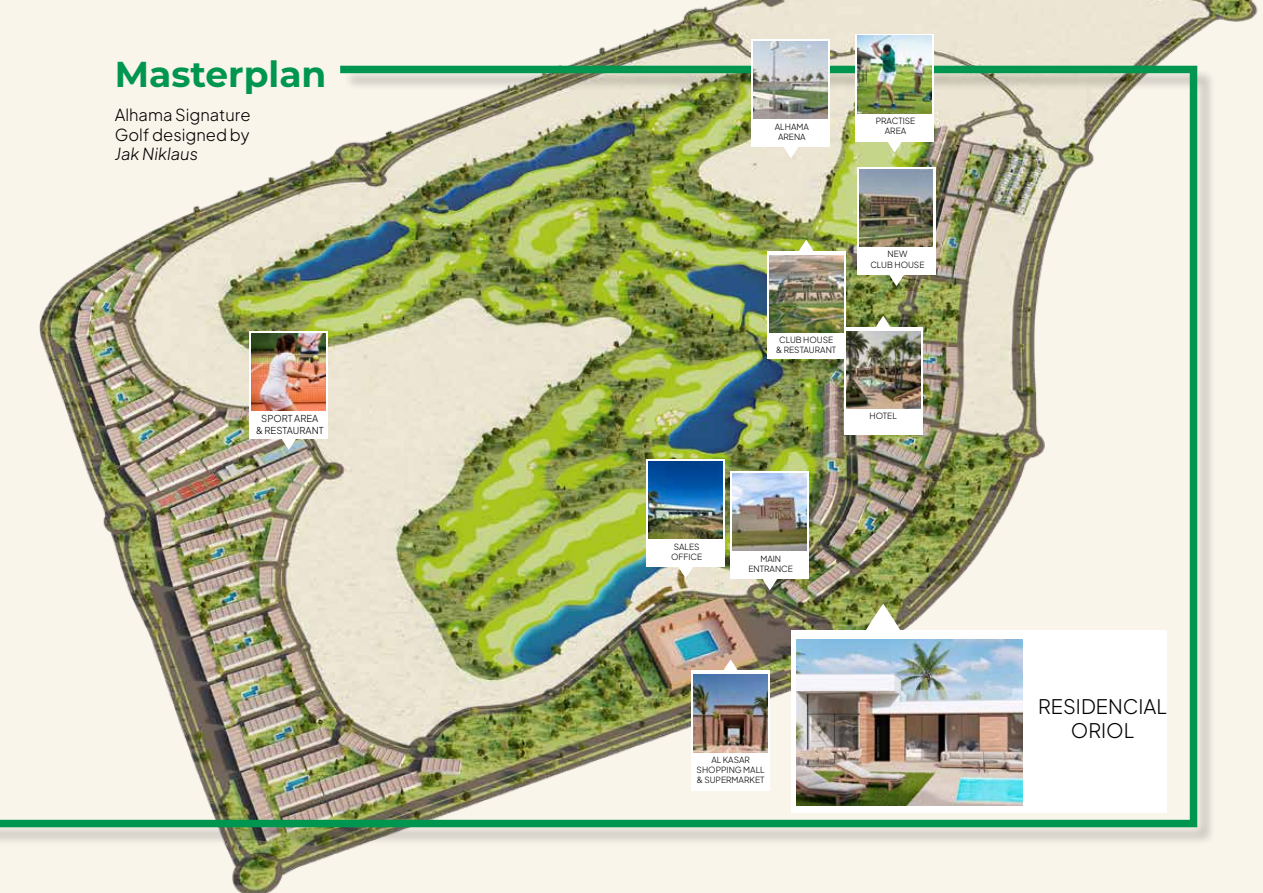
<style>
.page{position:relative;width:1263px;height:893px;background:#fff}
.page>*{position:absolute;margin:0;border:0;box-sizing:border-box;transform-origin:0 0}
.t1{font:700 36px "Montserrat";color:#00964f}
.t2{font:300 19.95px/24px "Plus Jakarta Sans";color:#000;text-align:center}
.t3{font:300 16.5px/19.8px "Plus Jakarta Sans";color:#000}
.t4{font:italic 300 16.5px "Plus Jakarta Sans";color:#000}
.t5{font:300 9.45px/11.4px "Plus Jakarta Sans";color:#000;text-align:center}
.t6{font:300 8.4px/10.2px "Plus Jakarta Sans";color:#000;text-align:center}
</style>
<div class="page">
<img style="left:0;top:0;width:1263px;height:893px">
<div style="left:0;top:68px;width:1216px;height:778px;background:#000;opacity:.2"></div>
<img style="left:0;top:62px;width:1201px;height:769px">
<svg style="left:833px;top:604px;width:99px;height:26px"></svg>
<div style="left:791px;top:630px;width:375px;height:182px;background:#fff"></div>
<img style="left:796px;top:640px;width:226px;height:165px">
<svg style="left:770px;top:147px;width:42px;height:11px"></svg>
<div style="left:752px;top:40px;width:78px;height:107px;background:#fff"></div>
<svg style="left:874px;top:141px;width:42px;height:11px"></svg>
<div style="left:855px;top:34px;width:79px;height:107px;background:#fff"></div>
<img style="left:754px;top:42px;width:73px;height:77px">
<img style="left:857px;top:36px;width:74px;height:77px">
<h1 class="t1" style="left:115px;top:48px;width:213px">Masterplan</h1>
<h3 class="t3" style="left:115px;top:103px;width:137px">Alhama Signature<br>Golf designed by</h3>
<h3 class="t4" style="left:115px;top:141px;width:85px">Jak Niklaus</h3>
<p class="t5" style="left:256px;top:412px;width:69px">SPORT AREA<br>&amp; RESTAURANT</p>
<p class="t6" style="left:775px;top:120px;width:36px">ALHAMA<br>ARENA</p>
<p class="t6" style="left:876px;top:115px;width:41px">PRACTISE<br>AREA</p>
<p class="t6" style="left:776px;top:334px;width:62px">CLUB HOUSE &amp; RESTAURANT</p>
<p class="t6" style="left:870px;top:248px;width:56px">NEW<br>CLUB HOUSE</p>
<p class="t6" style="left:869px;top:410px;width:29px">HOTEL</p>
<p class="t6" style="left:671px;top:540px;width:33px">SALES<br>OFFICE</p>
<p class="t6" style="left:748px;top:552px;width:46px">MAIN<br>ENTRANCE</p>
<p class="t6" style="left:696px;top:753px;width:70px">AL KASAR<br>SHOPPING MALL &amp; SUPERMARKET</p>
<h2 class="t2" style="left:1038px;top:692px;width:130px">RESIDENCIAL<br>ORIOL</h2>
</div>
